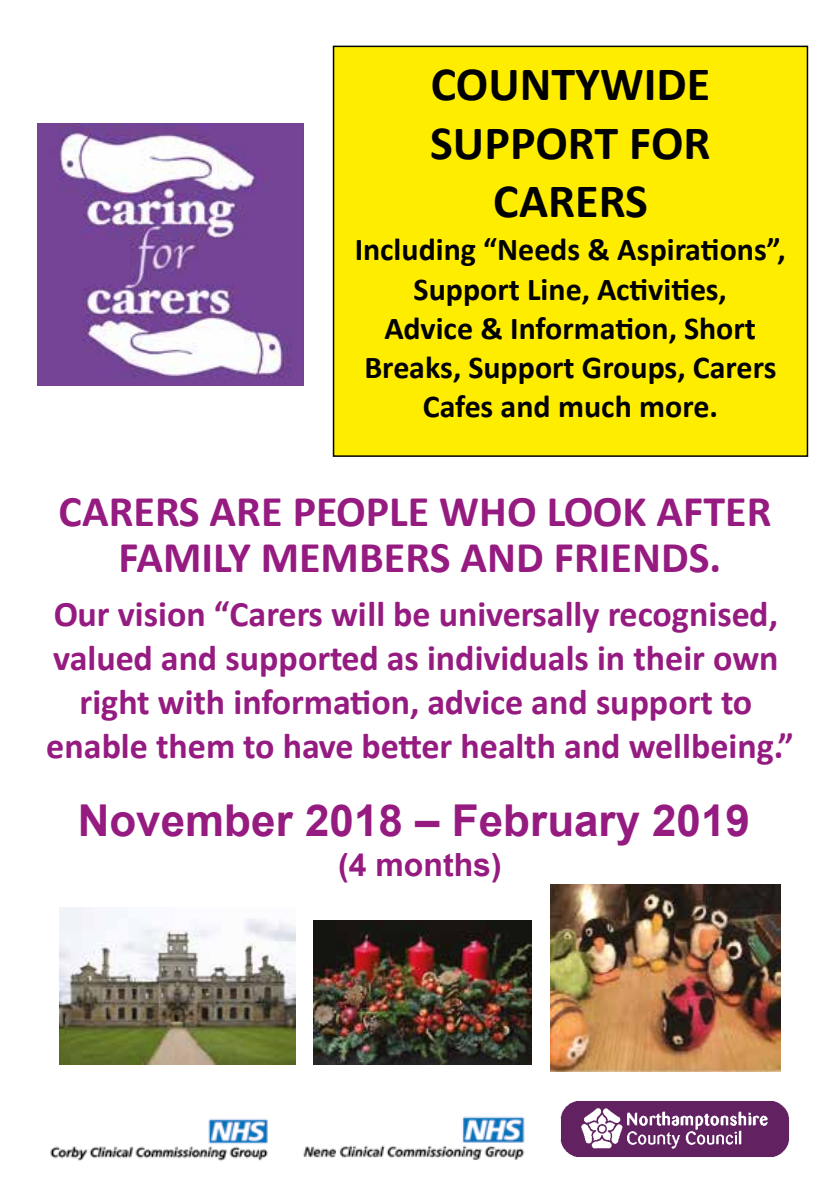
<style>
.page{position:relative;width:840px;height:1191px;background:#fff}
.page>*{position:absolute;margin:0;border:0;box-sizing:border-box;transform-origin:0 0}
.t1{font:700 48px/58.6px "Calibri";color:#000;text-align:center}
.t2{font:700 44px/45.6px "Calibri";color:#951b81;text-align:center}
.t3{font:700 44px "Arial";color:#951b81}
.t4{font:700 36px/43.8px "Calibri";color:#951b81;text-align:center}
.t5{font:700 32px/39px "Calibri";color:#000;text-align:center}
.t6{font:700 32px "Arial";color:#951b81}
</style>
<div class="page">
<img style="left:560px;top:1101px;width:229px;height:56px">
<div style="left:333px;top:46px;width:474px;height:410px;background:#ffed00"></div>
<div style="left:332px;top:46px;width:475px;height:411px;border:2px solid #000"></div>
<img style="left:59px;top:907px;width:236px;height:158px">
<img style="left:550px;top:884px;width:230px;height:187px">
<img style="left:313px;top:920px;width:218px;height:145px">
<img style="left:38px;top:123px;width:265px;height:262px">
<img style="left:50px;top:1118px;width:218px;height:43px">
<img style="left:303px;top:1116px;width:222px;height:44px">
<h1 class="t1" style="left:430px;top:53px;width:282px">COUNTYWIDE<br>SUPPORT FOR<br>CARERS</h1>
<p class="t5" style="left:354px;top:229px;width:432px">Including “Needs &amp; Aspirations”,<br>Support Line, Activities,<br>Advice &amp; Information, Short<br>Breaks, Support Groups, Carers<br>Cafes and much more.</p>
<p class="t2" style="left:58px;top:487px;width:714px">CARERS ARE PEOPLE WHO LOOK AFTER<br>FAMILY MEMBERS AND FRIENDS.</p>
<p class="t4" style="left:46px;top:590px;width:748px">Our vision “Carers will be universally recognised, valued and supported as individuals in their own right with information, advice and support to enable them to have better health and wellbeing.”</p>
<p class="t3" style="left:78px;top:792px;width:673px">November 2018 – February 2019</p>
<p class="t6" style="left:338px;top:843px;width:165px">(4 months)</p>
</div>
